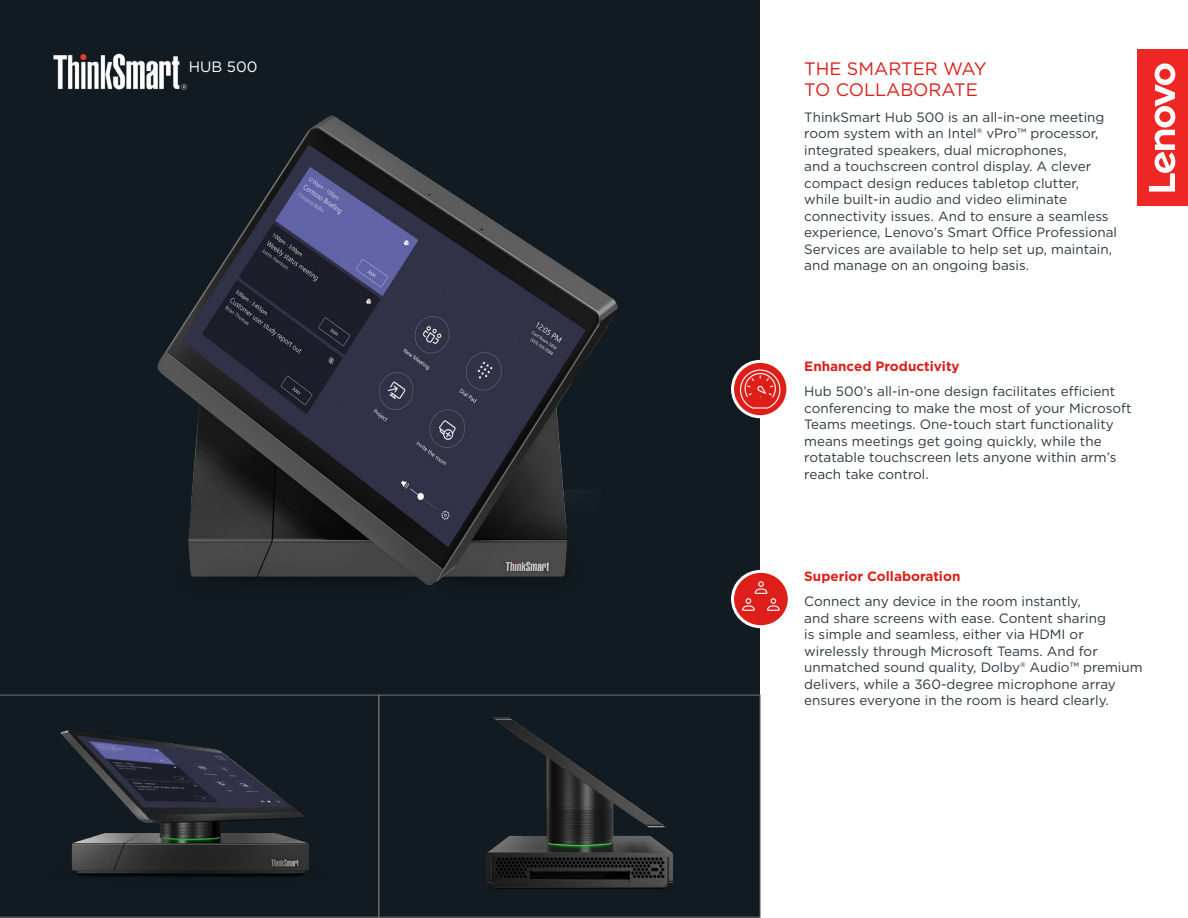
<style>
.page{position:relative;width:1188px;height:918px;background:#fff}
.page>*{position:absolute;margin:0;border:0;box-sizing:border-box;transform-origin:0 0}
.t1{font:18px "Gotham";color:#dd1e19}
.t2{font:15px "Gotham";color:#fff}
.t3{font:13.5px/16.5px "Gotham";color:#2b3840}
.s1{font-weight:700;color:#dd1e19}
</style>
<div class="page">
<div style="left:1px;top:0;width:759px;height:917px;background:#121b21"></div>
<img style="left:0;top:57px;width:618px;height:600px">
<svg style="left:0;top:695px;width:378px;height:223px"></svg>
<svg style="left:378px;top:695px;width:383px;height:223px"></svg>
<div style="left:1137px;top:50px;width:51px;height:156px;background:#ee2624"></div>
<svg style="left:1149px;top:63px;width:26px;height:129px"></svg>
<svg style="left:733px;top:361px;width:55px;height:56px"></svg>
<div style="left:731px;top:360px;width:58px;height:58px;border:3px solid #fff;border-radius:50%"></div>
<svg style="left:739px;top:369px;width:42px;height:40px;background:#e24541"></svg>
<img style="left:42px;top:53px;width:145px;height:46px">
<svg style="left:733px;top:571px;width:56px;height:56px"></svg>
<div style="left:731px;top:570px;width:60px;height:58px;border:3px solid #fff;border-radius:50%"></div>
<svg style="left:742px;top:581px;width:39px;height:31px"></svg>
<p class="t2" style="left:189px;top:57px;width:70px">HUB 500</p>
<p class="t1" style="left:804px;top:58px;width:184px">THE SMARTER WAY</p>
<p class="t1" style="left:804px;top:79px;width:175px">TO COLLABORATE</p>
<p class="t3" style="left:804px;top:109px;width:314px">ThinkSmart Hub 500 is an all-in-one meeting room system with an Intel® vPro™ processor, integrated speakers, dual microphones,<br>and a touchscreen control display. A clever compact design reduces tabletop clutter, while built-in audio and video eliminate connectivity issues. And to ensure a seamless experience, Lenovo’s Smart Office Professional Services are available to help set up, maintain, and manage on an ongoing basis.</p>
<p class="t3" style="left:804px;top:353px;width:312px;line-height:25.5px"><span class="s1">Enhanced Productivity<br></span>Hub 500’s all-in-one design facilitates efficient</p>
<p class="t3" style="left:804px;top:399px;width:329px">conferencing to make the most of your Microsoft Teams meetings. One-touch start functionality means meetings get going quickly, while the rotatable touchscreen lets anyone within arm’s reach take control.</p>
<p class="t3" style="left:804px;top:563px;width:278px;line-height:25.5px"><span class="s1">Superior Collaboration<br></span>Connect any device in the room instantly,</p>
<p class="t3" style="left:804px;top:609px;width:340px">and share screens with ease. Content sharing<br>is simple and seamless, either via HDMI or wirelessly through Microsoft Teams. And for unmatched sound quality, Dolby® Audio™ premium delivers, while a 360-degree microphone array ensures everyone in the room is heard clearly.</p>
</div>
